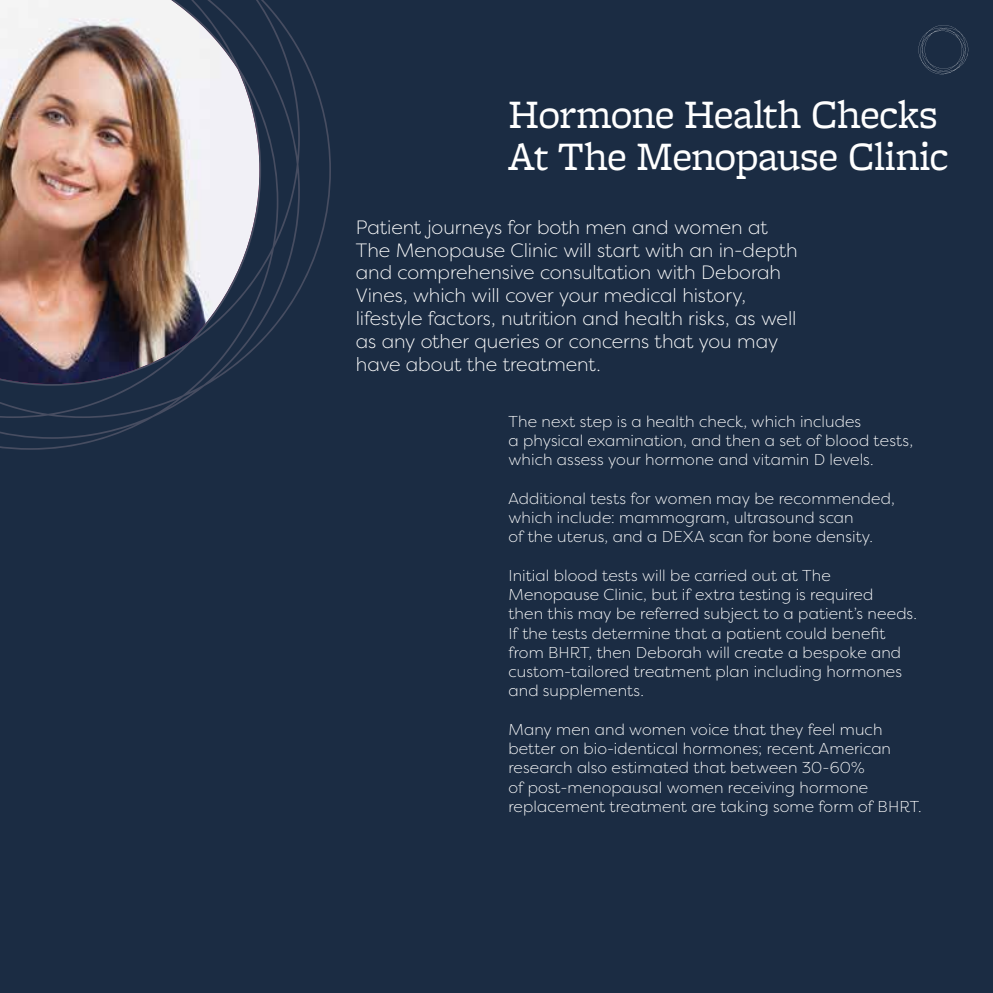
<style>
.page{position:relative;width:993px;height:993px;background:#fff}
.page>*{position:absolute;margin:0;border:0;box-sizing:border-box;transform-origin:0 0}
.t1{font:42px/42px "Freight Micro Pro";letter-spacing:-.02em;color:#fff}
.t2{font:300 19.25px/22.8px "Filson Pro";color:#fff}
.t3{font:300 15.75px/19.2px "Filson Pro";letter-spacing:.005em;color:#fff}
</style>
<div class="page">
<div style="left:0;top:0;width:992px;height:992px;background:#1b2c43"></div>
<img style="left:0;top:0;width:331px;height:449px">
<svg style="left:918px;top:25px;width:49px;height:49px"></svg>
<h1 class="t1" style="left:508px;top:92px;width:441px">Hormone Health Checks<br>At The Menopause Clinic</h1>
<p class="t2" style="left:356px;top:215px;width:443px">Patient journeys for both men and women at The Menopause Clinic will start with an in-depth and comprehensive consultation with Deborah Vines, which will cover your medical history, lifestyle factors, nutrition and health risks, as well as any other queries or concerns that you may have about the treatment.</p>
<p class="t3" style="left:508px;top:411px;width:406px">The next step is a health check, which includes<br>a physical examination, and then a set of blood tests, which assess your hormone and vitamin D levels.</p>
<p class="t3" style="left:508px;top:488px;width:387px">Additional tests for women may be recommended, which include: mammogram, ultrasound scan<br>of the uterus, and a DEXA scan for bone density.</p>
<p class="t3" style="left:508px;top:565px;width:410px">Initial blood tests will be carried out at The Menopause Clinic, but if extra testing is required<br>then this may be referred subject to a patient’s needs.<br>If the tests determine that a patient could benefit from BHRT, then Deborah will create a bespoke and custom-tailored treatment plan including hormones and supplements.</p>
<p class="t3" style="left:508px;top:719px;width:414px">Many men and women voice that they feel much better on bio-identical hormones; recent American research also estimated that between 30-60%<br>of post-menopausal women receiving hormone replacement treatment are taking some form of BHRT.</p>
</div>
